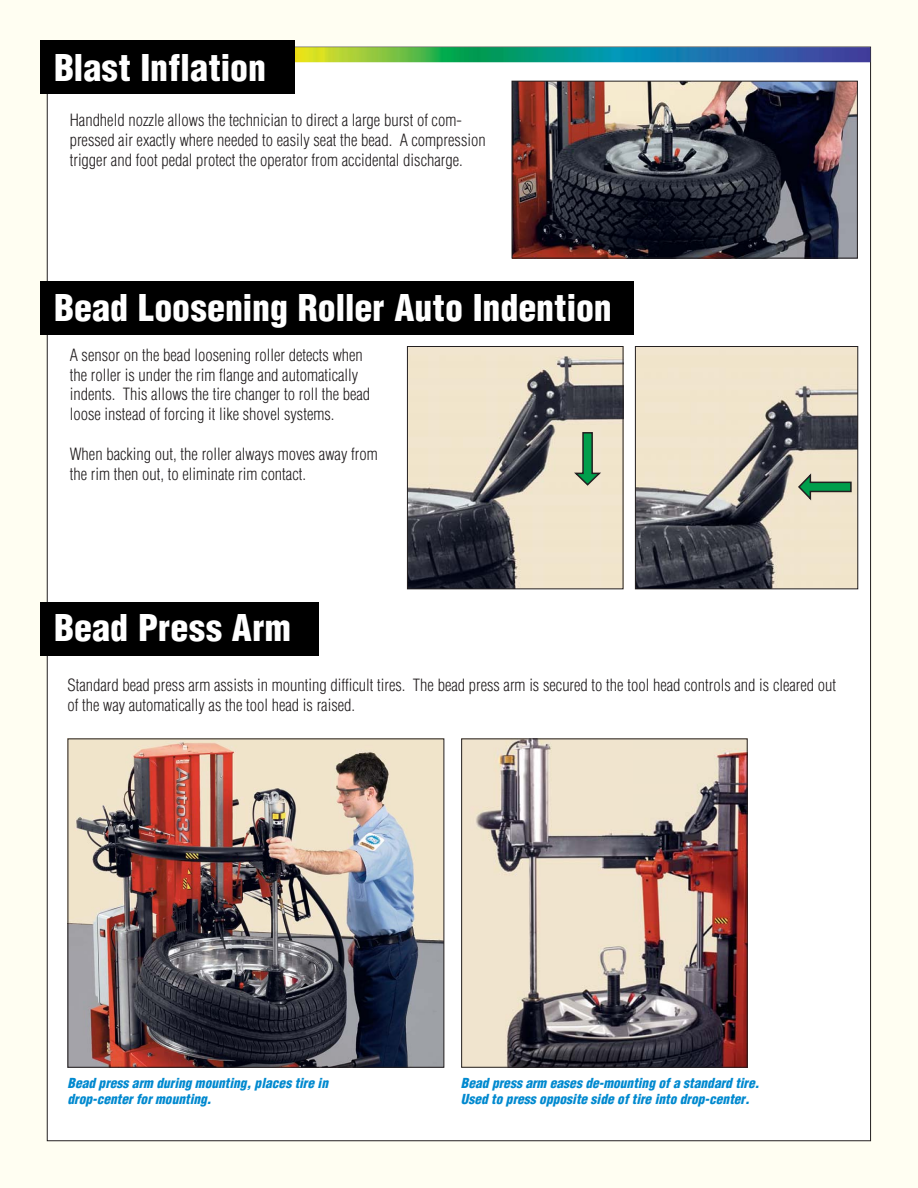
<style>
.page{position:relative;width:918px;height:1188px;background:#fffef2}
.page>*{position:absolute;margin:0;border:0;box-sizing:border-box;transform-origin:0 0}
.t1{font:900 condensed 36px "Helvetica";color:#fff}
.t2{font:300 condensed 16.5px/19.8px "Helvetica";color:#231f20}
.t3{font:italic 900 condensed 13.5px/16.2px "Helvetica";color:#0089cf}
</style>
<div class="page">
<div style="left:47px;top:47px;width:824px;height:1094px;background:#fff"></div>
<img style="left:295px;top:47px;width:575px;height:15px">
<div style="left:40px;top:40px;width:255px;height:54px;background:#000"></div>
<div style="left:40px;top:602px;width:279px;height:54px;background:#000"></div>
<div style="left:40px;top:281px;width:594px;height:54px;background:#000"></div>
<img style="left:409px;top:348px;width:212px;height:239px">
<div style="left:407px;top:346px;width:216px;height:243px;border:1px solid #231f20"></div>
<img style="left:637px;top:348px;width:219px;height:239px">
<div style="left:635px;top:346px;width:223px;height:243px;border:1px solid #231f20"></div>
<img style="left:70px;top:741px;width:372px;height:324px">
<div style="left:68px;top:739px;width:376px;height:328px;border:1px solid #231f20"></div>
<img style="left:463px;top:741px;width:282px;height:324px">
<div style="left:461px;top:739px;width:286px;height:328px;border:1px solid #231f20"></div>
<img style="left:514px;top:83px;width:342px;height:173px">
<div style="left:512px;top:81px;width:346px;height:177px;border:1px solid #231f20"></div>
<svg style="left:797px;top:472px;width:55px;height:30px"></svg>
<svg style="left:572px;top:431px;width:31px;height:56px"></svg>
<h1 class="t1" style="left:54px;top:54px;width:214px">Blast Inflation</h1>
<p class="t2" style="left:70px;top:112px;width:418px">Handheld nozzle allows the technician to direct a large burst of com&shy;pressed air exactly where needed to easily seat the bead. A compression trigger and foot pedal protect the operator from accidental discharge.</p>
<h1 class="t1" style="left:54px;top:294px;width:559px">Bead Loosening Roller Auto Indention</h1>
<p class="t2" style="left:70px;top:346px;width:302px">A sensor on the bead loosening roller detects when the roller is under the rim flange and automatically indents. This allows the tire changer to roll the bead loose instead of forcing it like shovel systems.</p>
<p class="t2" style="left:70px;top:445px;width:309px">When backing out, the roller always moves away from the rim then out, to eliminate rim contact.</p>
<h1 class="t1" style="left:54px;top:614px;width:238px">Bead Press Arm</h1>
<p class="t2" style="left:67px;top:676px;width:770px">Standard bead press arm assists in mounting difficult tires. The bead press arm is secured to the tool head controls and is cleared out of the way automatically as the tool head is raised.</p>
<p class="t3" style="left:68px;top:1076px;width:262px">Bead press arm during mounting, places tire in drop-center for mounting.</p>
<p class="t3" style="left:461px;top:1076px;width:300px">Bead press arm eases de-mounting of a standard tire.<br>Used to press opposite side of tire into drop-center.</p>
</div>
